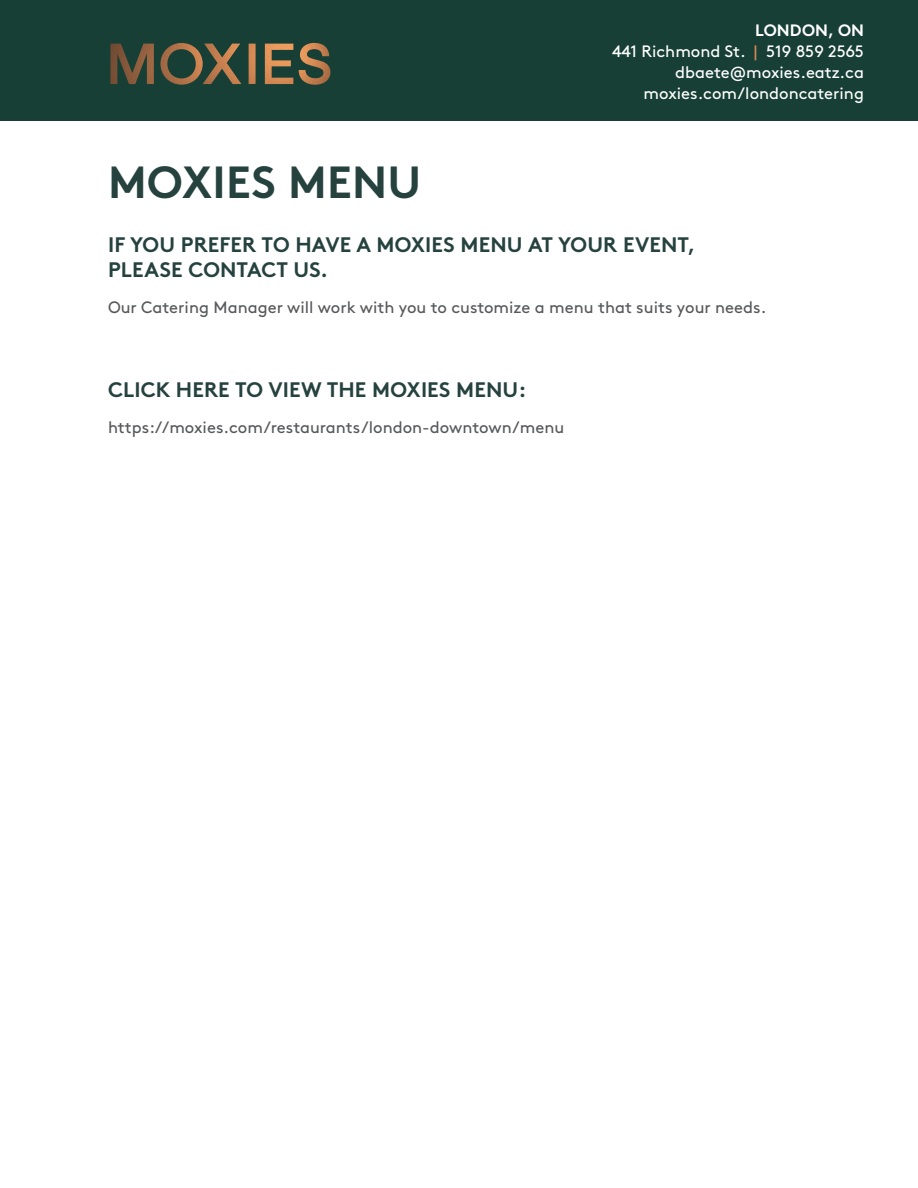
<style>
.page{position:relative;width:918px;height:1188px;background:#fff}
.page>*{position:absolute;margin:0;border:0;box-sizing:border-box;transform-origin:0 0}
.t1{font:700 45px "Brown";letter-spacing:.005em;color:#25423e}
.t2{font:700 21px/25.2px "Brown";letter-spacing:.005em;color:#25423e}
.Regular_copy{font:16.5px "Brown";color:#57585a}
.t3{font:16.5px/21px "Brown";color:#fff;text-align:right}
.s1{font-weight:700}
.s2{color:#d98b57}
</style>
<div class="page">
<div style="left:0;top:0;width:918px;height:121px;background:#173f35"></div>
<img style="left:249px;top:44px;width:7px;height:40px">
<img style="left:265px;top:44px;width:28px;height:40px">
<img style="left:299px;top:43px;width:31px;height:42px">
<img style="left:160px;top:43px;width:81px;height:42px">
<img style="left:110px;top:44px;width:44px;height:40px">
<p class="t3" style="left:612px;top:18px;width:253px"><span class="s1">LONDON, ON<br></span>441 Richmond St. <span class="s2">|</span> 519 859 2565 dbaete@moxies.eatz.ca moxies.com/londoncatering</p>
<h1 class="t1" style="left:108px;top:145px;width:314px">MOXIES MENU</h1>
<h2 class="t2" style="left:108px;top:230px;width:589px">IF YOU PREFER TO HAVE A MOXIES MENU AT YOUR EVENT,<br>PLEASE CONTACT US.</h2>
<p class="Regular_copy" style="left:108px;top:295px;width:660px">Our Catering Manager will work with you to customize a menu that suits your needs.</p>
<h2 class="t2" style="left:108px;top:375px;width:420px">CLICK HERE TO VIEW THE MOXIES MENU:</h2>
<p class="Regular_copy" style="left:108px;top:415px;width:458px">https://moxies.com/restaurants/london-downtown/menu</p>
</div>
